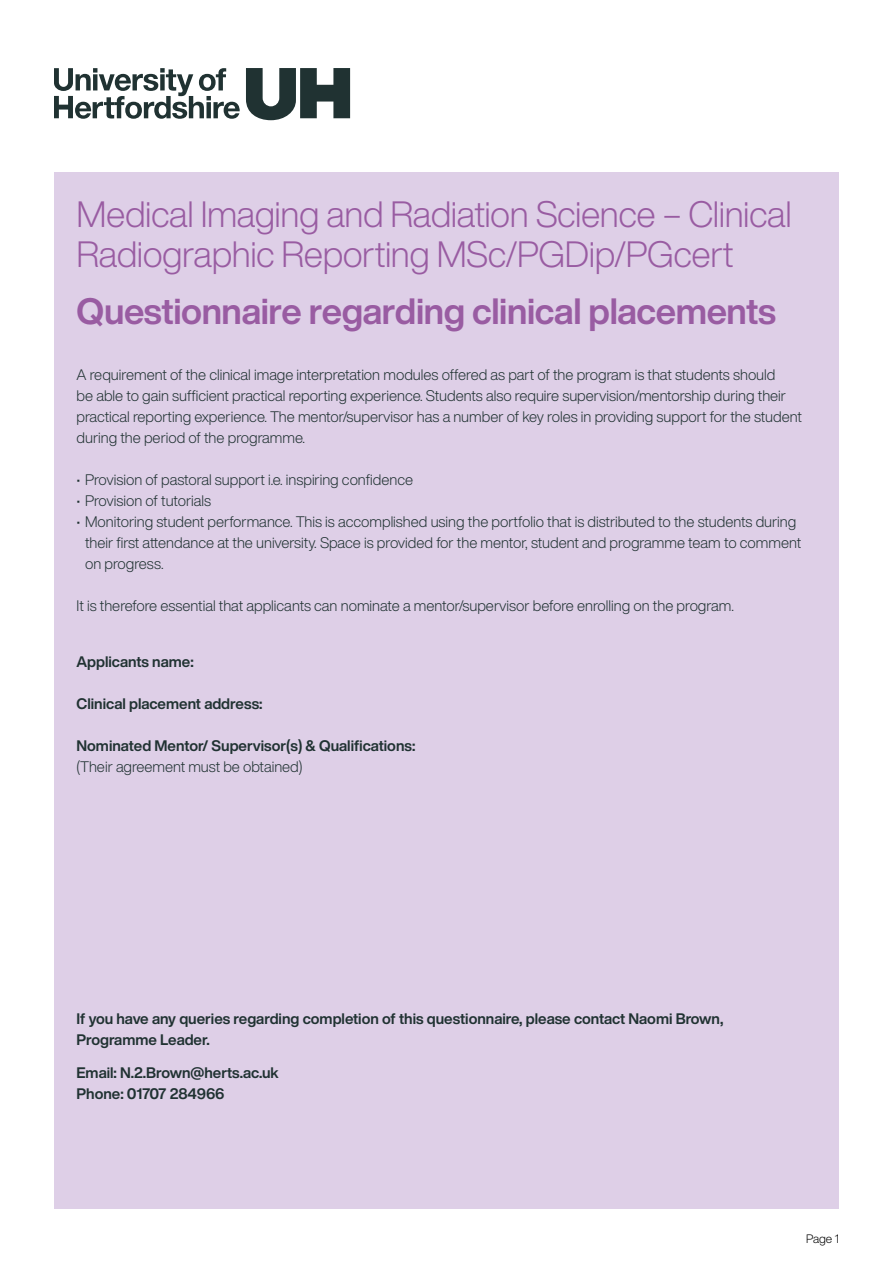
<style>
.page{position:relative;width:893px;height:1263px;background:#fff}
.page>*{position:absolute;margin:0;border:0;box-sizing:border-box;transform-origin:0 0}
.t1{font:300 36px/40.5px "Helvetica Now Display";letter-spacing:-.015em;color:#995ca2}
.t2{font:700 36px "Helvetica Now Display";letter-spacing:-.01em;color:#995ca2}
.t3{font:300 15px/21px "Helvetica Now Display";color:#203232}
.t4{font:700 15px/21px "Helvetica Now Display";color:#203232}
.t5{font:300 12px "Helvetica Now Display";color:#000}
</style>
<div class="page">
<div style="left:54px;top:172px;width:785px;height:1037px;background:#decfe7"></div>
<svg style="left:246px;top:68px;width:104px;height:52px"></svg>
<svg style="left:54px;top:68px;width:186px;height:51px"></svg>
<h1 class="t1" style="left:77px;top:193px;width:717px">Medical Imaging and Radiation Science – Clinical<br>Radiographic Reporting MSc/PGDip/PGcert</h1>
<h1 class="t2" style="left:77px;top:287px;width:701px">Questionnaire regarding clinical placements</h1>
<p class="t3" style="left:77px;top:364px;width:727px">A requirement of the clinical image interpretation modules offered as part of the program is that students should<br>be able to gain sufficient practical reporting experience. Students also require supervision/mentorship during their practical reporting experience. The mentor/supervisor has a number of key roles in providing support for the student during the period of the programme.</p>
<p class="t3" style="left:77px;top:469px;width:338px">• Provision of pastoral support i.e. inspiring confidence</p>
<p class="t3" style="left:77px;top:490px;width:136px">• Provision of tutorials</p>
<p class="t3" style="left:85px;top:511px;width:718px;text-indent:-9px">• Monitoring student performance. This is accomplished using the portfolio that is distributed to the students during their first attendance at the university. Space is provided for the mentor, student and programme team to comment on progress.</p>
<p class="t3" style="left:77px;top:595px;width:659px">It is therefore essential that applicants can nominate a mentor/supervisor before enrolling on the program.</p>
<p class="t4" style="left:77px;top:651px;width:119px">Applicants name:</p>
<p class="t4" style="left:77px;top:693px;width:188px">Clinical placement address:</p>
<p class="t4" style="left:77px;top:735px;width:340px">Nominated Mentor/ Supervisor(s) &amp; Qualifications:</p>
<p class="t3" style="left:77px;top:756px;width:228px">(Their agreement must be obtained)</p>
<p class="t4" style="left:77px;top:1008px;width:648px">If you have any queries regarding completion of this questionnaire, please contact Naomi Brown,<br>Programme Leader.</p>
<p class="t4" style="left:77px;top:1062px;width:204px">Email: N.2.Brown@herts.ac.uk<br>Phone: 01707 284966</p>
<p class="t5" style="left:806px;top:1230px;width:34px">Page 1</p>
</div>
